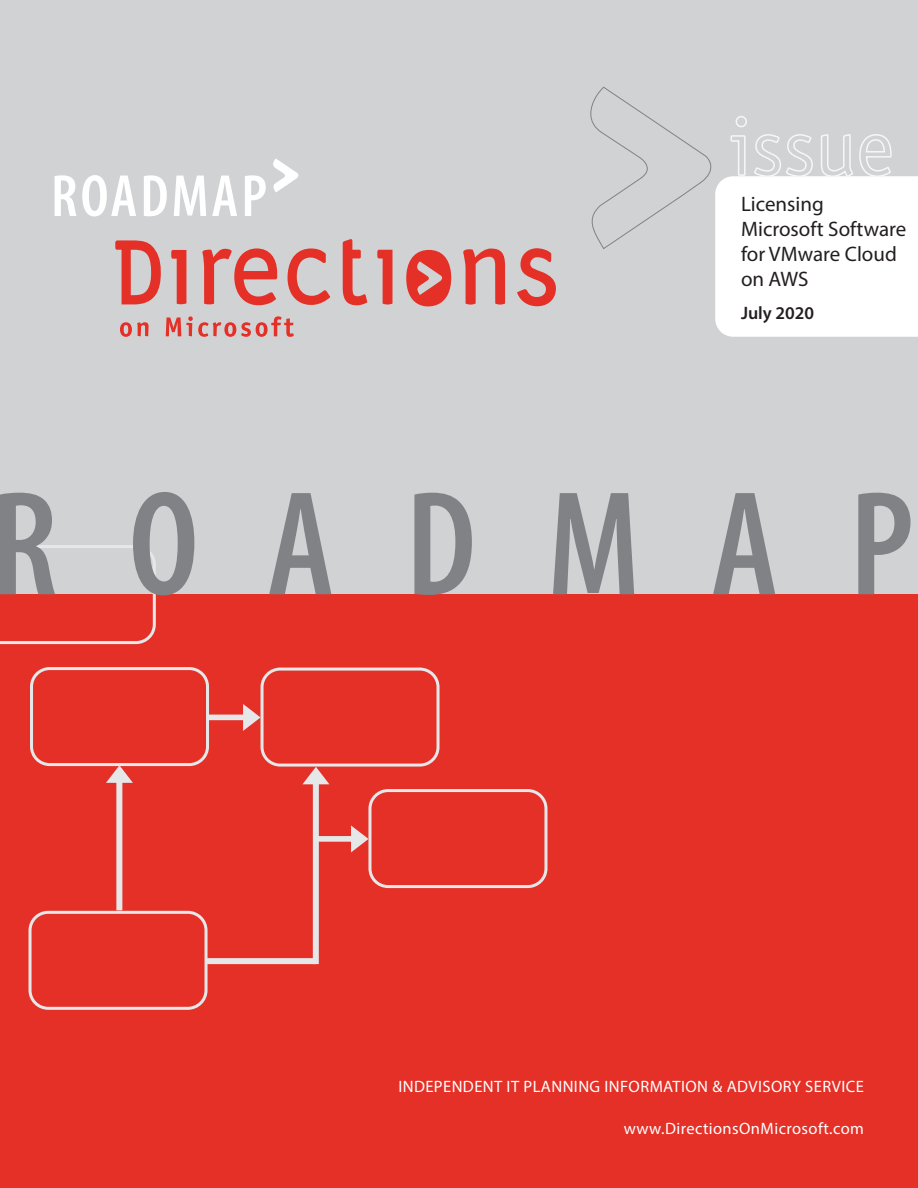
<style>
.page{position:relative;width:918px;height:1188px;background:#fff}
.page>*{position:absolute;margin:0;border:0;box-sizing:border-box;transform-origin:0 0}
.t1{font:600 condensed 150px "Myriad Pro";letter-spacing:.475em;color:#808285}
.t2{font:600 condensed 60px "Myriad Pro";letter-spacing:.05em;color:#fff}
.t3{font:21px/25.2px "Myriad Pro";color:#231f20}
.t4{font:600 18px "Myriad Pro";color:#231f20}
.t5{font:16.5px "Myriad Pro";letter-spacing:.025em;color:#fff}
</style>
<div class="page">
<div style="left:0;top:0;width:918px;height:692px;background:#d1d2d4"></div>
<div style="left:0;top:594px;width:918px;height:594px;background:#e43027"></div>
<svg style="left:115px;top:239px;width:390px;height:98px"></svg>
<svg style="left:517px;top:248px;width:39px;height:58px"></svg>
<svg style="left:273px;top:159px;width:25px;height:33px"></svg>
<svg style="left:590px;top:87px;width:328px;height:250px"></svg>
<svg style="left:0;top:545px;width:156px;height:99px"></svg>
<div style="left:29px;top:911px;width:179px;height:99px;border:3px solid #e6e7e9;border-radius:18px"></div>
<div style="left:206px;top:958px;width:110px;height:6px;background:#e6e7e9"></div>
<div style="left:368px;top:789px;width:179px;height:99px;border:3px solid #e6e7e9;border-radius:18px"></div>
<div style="left:316px;top:836px;width:47px;height:6px;background:#e6e7e9"></div>
<svg style="left:351px;top:825px;width:18px;height:27px"></svg>
<div style="left:116px;top:770px;width:6px;height:140px;background:#e6e7e9"></div>
<div style="left:313px;top:772px;width:6px;height:192px;background:#e6e7e9"></div>
<svg style="left:30px;top:667px;width:410px;height:117px"></svg>
<h2 class="t2" style="left:51px;top:159px;width:218px">ROADMAP</h2>
<p class="t3" style="left:741px;top:191px;width:167px">Licensing<br>Microsoft Software for VMware Cloud on AWS</p>
<p class="t4" style="left:741px;top:302px;width:75px">July 2020</p>
<h1 class="t1" style="left:-9px;top:452px;width:925px">ROADMAP</h1>
<p class="t5" style="left:398px;top:1076px;width:467px">INDEPENDENT IT PLANNING INFORMATION &amp; ADVISORY SERVICE</p>
<p class="t5" style="left:624px;top:1119px;width:242px">www.DirectionsOnMicrosoft.com</p>
</div>
